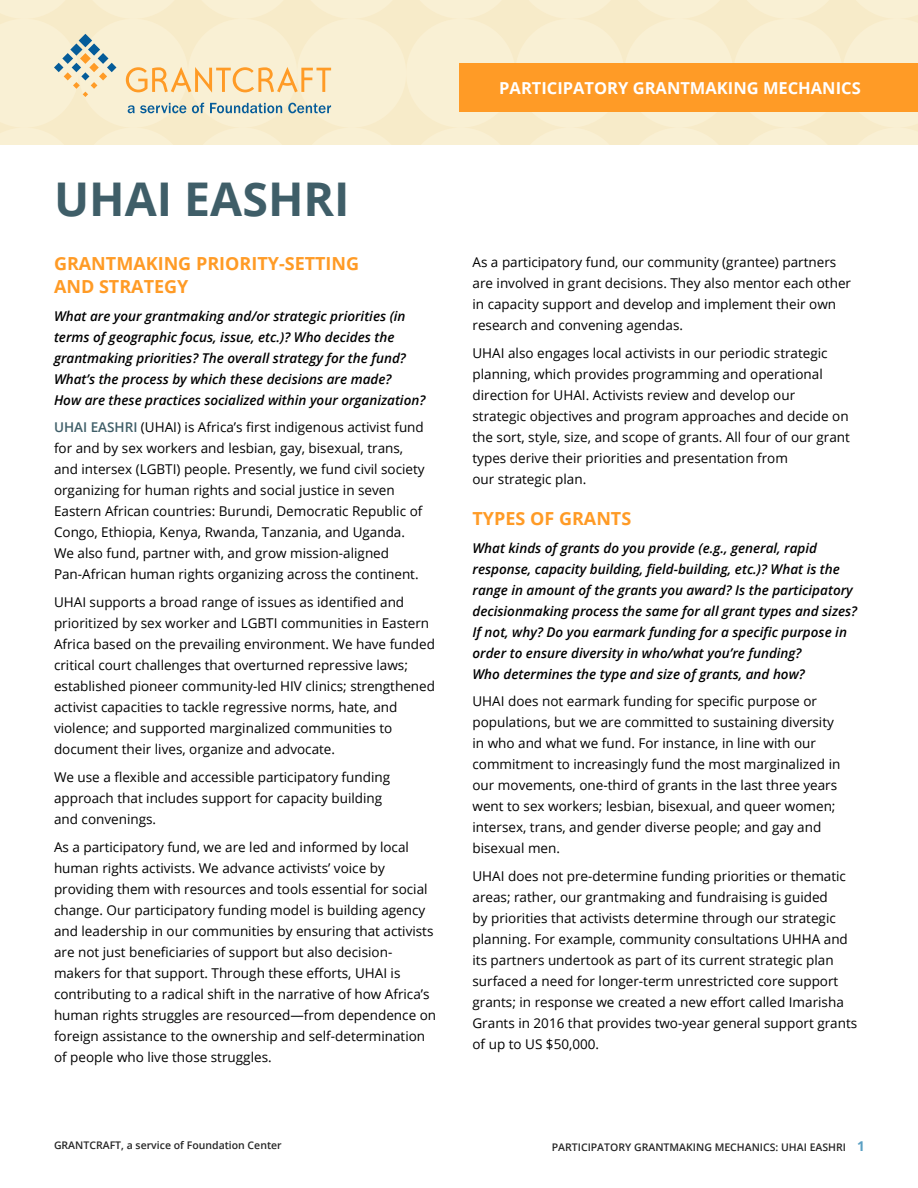
<style>
.page{position:relative;width:918px;height:1188px;background:#fff}
.page>*{position:absolute;margin:0;border:0;box-sizing:border-box;transform-origin:0 0}
.t1{font:700 46.5px "Open Sans";color:#3f5e68}
.t2{font:700 18px/22.5px "Open Sans";color:#ff9b26}
.t3{font:700 16.5px "Open Sans";color:#fff}
.t4{font:13.5px/21px "Open Sans";color:#000}
.t5{font:italic 600 13.5px/21px "Open Sans";color:#000}
.t6{font:600 10.5px "Open Sans";color:#262626}
.s1{font-weight:600;color:#3f5e68}
.s2{font-weight:700;font-size:13.5px;color:#599fc3}
</style>
<div class="page">
<svg style="left:0;top:0;width:918px;height:144px;background:#f7ddb0"></svg>
<h1 class="t1" style="left:54px;top:166px;width:297px">UHAI EASHRI</h1>
<h2 class="t2" style="left:54px;top:252px;width:307px">GRANTMAKING PRIORITY-SETTING<br>AND STRATEGY</h2>
<p class="t5" style="left:54px;top:305px;width:373px">What are your grantmaking and/or strategic priorities (in terms of geographic focus, issue, etc.)? Who decides the grantmaking priorities? The overall strategy for the fund?<br>What’s the process by which these decisions are made?<br>How are these practices socialized within your organization?</p>
<p class="t4" style="left:54px;top:417px;width:372px"><span class="s1">UHAI EASHRI</span> (UHAI) is Africa’s first indigenous activist fund for and by sex workers and lesbian, gay, bisexual, trans, and intersex (LGBTI) people. Presently, we fund civil society organizing for human rights and social justice in seven Eastern African countries: Burundi, Democratic Republic of Congo, Ethiopia, Kenya, Rwanda, Tanzania, and Uganda.<br>We also fund, partner with, and grow mission-aligned Pan-African human rights organizing across the continent.</p>
<p class="t4" style="left:54px;top:591px;width:383px">UHAI supports a broad range of issues as identified and prioritized by sex worker and LGBTI communities in Eastern Africa based on the prevailing environment. We have funded critical court challenges that overturned repressive laws; established pioneer community-led HIV clinics; strengthened activist capacities to tackle regressive norms, hate, and violence; and supported marginalized communities to document their lives, organize and advocate.</p>
<p class="t4" style="left:54px;top:766px;width:338px">We use a flexible and accessible participatory funding approach that includes support for capacity building and convenings.</p>
<p class="t4" style="left:54px;top:836px;width:384px">As a participatory fund, we are led and informed by local human rights activists. We advance activists’ voice by providing them with resources and tools essential for social change. Our participatory funding model is building agency and leadership in our communities by ensuring that activists are not just beneficiaries of support but also decision&shy;makers for that support. Through these efforts, UHAI is contributing to a radical shift in the narrative of how Africa’s human rights struggles are resourced—from dependence on foreign assistance to the ownership and self-determination of people who live those struggles.</p>
<p class="t3" style="left:499px;top:77px;width:363px">PARTICIPATORY GRANTMAKING MECHANICS</p>
<p class="t4" style="left:472px;top:251px;width:380px">As a participatory fund, our community (grantee) partners are involved in grant decisions. They also mentor each other in capacity support and develop and implement their own research and convening agendas.</p>
<p class="t4" style="left:472px;top:342px;width:379px">UHAI also engages local activists in our periodic strategic planning, which provides programming and operational direction for UHAI. Activists review and develop our strategic objectives and program approaches and decide on the sort, style, size, and scope of grants. All four of our grant types derive their priorities and presentation from<br>our strategic plan.</p>
<h2 class="t2" style="left:472px;top:507px;width:160px">TYPES OF GRANTS</h2>
<p class="t5" style="left:473px;top:537px;width:386px">What kinds of grants do you provide (e.g., general, rapid response, capacity building, field-building, etc.)? What is the range in amount of the grants you award? Is the participatory decisionmaking process the same for all grant types and sizes?<br>If not, why? Do you earmark funding for a specific purpose in order to ensure diversity in who/what you’re funding?<br>Who determines the type and size of grants, and how?</p>
<p class="t4" style="left:473px;top:691px;width:369px">UHAI does not earmark funding for specific purpose or populations, but we are committed to sustaining diversity in who and what we fund. For instance, in line with our commitment to increasingly fund the most marginalized in our movements, one-third of grants in the last three years went to sex workers; lesbian, bisexual, and queer women; intersex, trans, and gender diverse people; and gay and bisexual men.</p>
<p class="t4" style="left:473px;top:865px;width:386px">UHAI does not pre-determine funding priorities or thematic areas; rather, our grantmaking and fundraising is guided<br>by priorities that activists determine through our strategic planning. For example, community consultations UHHA and its partners undertook as part of its current strategic plan surfaced a need for longer-term unrestricted core support grants; in response we created a new effort called Imarisha Grants in 2016 that provides two-year general support grants of up to US $50,000.</p>
<p class="t6" style="left:54px;top:1138px;width:229px">GRANTCRAFT, a service of Foundation Center</p>
<p class="t6" style="left:552px;top:1140px;width:314px">PARTICIPATORY GRANTMAKING MECHANICS: UHAI EASHRI <span class="s2">1</span></p>
</div>
